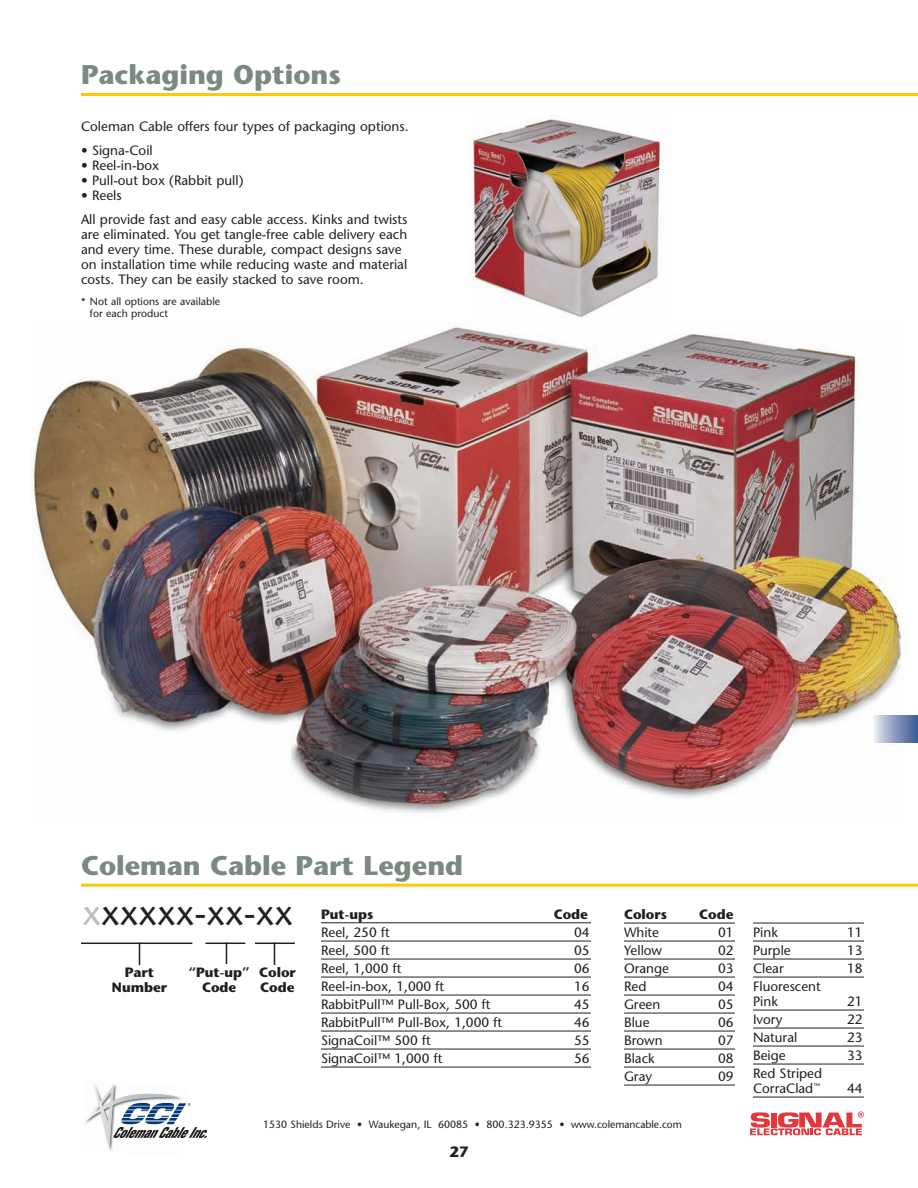
<style>
.page{position:relative;width:918px;height:1188px;background:#fff}
.page>*{position:absolute;margin:0;border:0;box-sizing:border-box;transform-origin:0 0}
.t1{font:36px "Stone Sans";color:#231f20}
.t2{font:700 27px "Stone Sans";color:#7a8a81}
.t3{font:700 15px "Stone Sans";color:#231f20}
.t4{font:13.5px/15px "Stone Sans";color:#231f20}
.t5{font:700 13.5px/15px "Stone Sans";color:#231f20;text-align:center}
.t6{font:10.5px/12px "Stone Sans";color:#231f20}
.s1{color:#bcbdc0}
</style>
<div class="page">
<img style="left:32px;top:326px;width:876px;height:488px">
<svg style="left:750px;top:1112px;width:114px;height:23px"></svg>
<img style="left:94px;top:1084px;width:23px;height:67px">
<svg style="left:85px;top:1090px;width:122px;height:48px"></svg>
<svg style="left:873px;top:716px;width:45px;height:26px"></svg>
<hr style="left:81px;top:93px;width:837px;height:3px;background:#fec70c">
<hr style="left:81px;top:884px;width:837px;height:3px;background:#fec70c">
<hr style="left:81px;top:943px;width:111px;height:1px;background:#231f20">
<hr style="left:206px;top:943px;width:39px;height:1px;background:#231f20">
<hr style="left:255px;top:943px;width:40px;height:1px;background:#231f20">
<svg style="left:139px;top:944px;width:1px;height:21px"></svg>
<svg style="left:226px;top:944px;width:1px;height:20px"></svg>
<svg style="left:274px;top:944px;width:1px;height:21px"></svg>
<hr style="left:624px;top:923px;width:111px;height:1px;background:#231f20">
<hr style="left:624px;top:941px;width:111px;height:1px;background:#231f20">
<hr style="left:624px;top:959px;width:111px;height:1px;background:#231f20">
<hr style="left:624px;top:977px;width:111px;height:1px;background:#231f20">
<hr style="left:624px;top:995px;width:111px;height:1px;background:#231f20">
<hr style="left:624px;top:1013px;width:111px;height:1px;background:#231f20">
<hr style="left:624px;top:1031px;width:111px;height:1px;background:#231f20">
<hr style="left:624px;top:1049px;width:111px;height:1px;background:#231f20">
<hr style="left:624px;top:1067px;width:111px;height:1px;background:#231f20">
<hr style="left:624px;top:1085px;width:111px;height:1px;background:#231f20">
<hr style="left:753px;top:923px;width:111px;height:1px;background:#231f20">
<hr style="left:753px;top:941px;width:111px;height:1px;background:#231f20">
<hr style="left:753px;top:959px;width:111px;height:1px;background:#231f20">
<hr style="left:753px;top:977px;width:111px;height:1px;background:#231f20">
<hr style="left:753px;top:1010px;width:111px;height:1px;background:#231f20">
<hr style="left:753px;top:1028px;width:111px;height:1px;background:#231f20">
<hr style="left:753px;top:1046px;width:111px;height:1px;background:#231f20">
<hr style="left:753px;top:1064px;width:111px;height:1px;background:#231f20">
<hr style="left:753px;top:1097px;width:111px;height:1px;background:#231f20">
<hr style="left:321px;top:922px;width:270px;height:1px;background:#231f20">
<hr style="left:321px;top:941px;width:270px;height:1px;background:#231f20">
<hr style="left:321px;top:959px;width:270px;height:1px;background:#231f20">
<hr style="left:321px;top:977px;width:270px;height:1px;background:#231f20">
<hr style="left:321px;top:995px;width:270px;height:1px;background:#231f20">
<hr style="left:321px;top:1013px;width:270px;height:1px;background:#231f20">
<hr style="left:321px;top:1031px;width:270px;height:1px;background:#231f20">
<hr style="left:321px;top:1049px;width:270px;height:1px;background:#231f20">
<hr style="left:321px;top:1067px;width:270px;height:1px;background:#231f20">
<img style="left:473px;top:119px;width:191px;height:198px">
<h2 class="t2" style="left:81px;top:64px;width:261px">Packaging Options</h2>
<p class="t4" style="left:81px;top:121px;width:329px">Coleman Cable offers four types of packaging options.</p>
<p class="t4" style="left:81px;top:145px;width:73px">• Signa-Coil</p>
<p class="t4" style="left:81px;top:160px;width:80px">• Reel-in-box</p>
<p class="t4" style="left:81px;top:175px;width:164px">• Pull-out box (Rabbit pull)</p>
<p class="t4" style="left:81px;top:185px;width:328px;line-height:24px">• Reels<br>All provide fast and easy cable access. Kinks and twists</p>
<p class="t4" style="left:81px;top:229px;width:328px">are eliminated. You get tangle-free cable delivery each and every time. These durable, compact designs save on installation time while reducing waste and material costs. They can be easily stacked to save room.</p>
<p class="t6" style="left:90px;top:297px;width:132px;text-indent:-9px">* Not all options are available for each product</p>
<h2 class="t2" style="left:81px;top:855px;width:384px">Coleman Cable Part Legend</h2>
<h1 class="t1" style="left:82px;top:899px;width:212px"><span class="s1">x</span>xxxxx-xx-xx</h1>
<p class="t5" style="left:112px;top:966px;width:57px">Part<br>Number</p>
<p class="t5" style="left:189px;top:966px;width:62px">“Put-up”<br>Code</p>
<p class="t5" style="left:259px;top:966px;width:38px;text-align:left">Color<br>Code</p>
<p class="t5" style="left:321px;top:908px;width:54px">Put-ups</p>
<p class="t5" style="left:554px;top:908px;width:36px">Code</p>
<p class="t5" style="left:624px;top:908px;width:44px">Colors</p>
<p class="t5" style="left:699px;top:908px;width:36px">Code</p>
<p class="t4" style="left:321px;top:926px;width:70px">Reel, 250 ft</p>
<p class="t4" style="left:574px;top:926px;width:17px">04</p>
<p class="t4" style="left:321px;top:944px;width:70px">Reel, 500 ft</p>
<p class="t4" style="left:574px;top:944px;width:17px">05</p>
<p class="t4" style="left:321px;top:962px;width:82px">Reel, 1,000 ft</p>
<p class="t4" style="left:574px;top:962px;width:17px">06</p>
<p class="t4" style="left:321px;top:980px;width:125px">Reel-in-box, 1,000 ft</p>
<p class="t4" style="left:574px;top:980px;width:17px">16</p>
<p class="t4" style="left:321px;top:998px;width:171px">RabbitPull™ Pull-Box, 500 ft</p>
<p class="t4" style="left:574px;top:998px;width:17px">45</p>
<p class="t4" style="left:321px;top:1016px;width:183px">RabbitPull™ Pull-Box, 1,000 ft</p>
<p class="t4" style="left:574px;top:1016px;width:17px">46</p>
<p class="t4" style="left:321px;top:1034px;width:111px">SignaCoil™ 500 ft</p>
<p class="t4" style="left:574px;top:1034px;width:17px">55</p>
<p class="t4" style="left:321px;top:1052px;width:123px">SignaCoil™ 1,000 ft</p>
<p class="t4" style="left:574px;top:1052px;width:17px">56</p>
<p class="t4" style="left:624px;top:926px;width:37px">White</p>
<p class="t4" style="left:718px;top:926px;width:17px">01</p>
<p class="t4" style="left:624px;top:944px;width:40px">Yellow</p>
<p class="t4" style="left:718px;top:944px;width:17px">02</p>
<p class="t4" style="left:624px;top:962px;width:46px">Orange</p>
<p class="t4" style="left:718px;top:962px;width:17px">03</p>
<p class="t4" style="left:624px;top:980px;width:24px">Red</p>
<p class="t4" style="left:718px;top:980px;width:17px">04</p>
<p class="t4" style="left:624px;top:998px;width:38px">Green</p>
<p class="t4" style="left:718px;top:998px;width:17px">05</p>
<p class="t4" style="left:624px;top:1016px;width:27px">Blue</p>
<p class="t4" style="left:718px;top:1016px;width:17px">06</p>
<p class="t4" style="left:624px;top:1034px;width:40px">Brown</p>
<p class="t4" style="left:718px;top:1034px;width:17px">07</p>
<p class="t4" style="left:624px;top:1052px;width:32px">Black</p>
<p class="t4" style="left:718px;top:1052px;width:17px">08</p>
<p class="t4" style="left:624px;top:1070px;width:30px">Gray</p>
<p class="t4" style="left:718px;top:1070px;width:17px">09</p>
<p class="t6" style="left:263px;top:1119px;width:420px">1530 Shields Drive • Waukegan, IL 60085 • 800.323.9355 • www.colemancable.com</p>
<p class="t3" style="left:450px;top:1146px;width:20px">27</p>
<p class="t4" style="left:753px;top:926px;width:26px">Pink</p>
<p class="t4" style="left:847px;top:926px;width:17px">11</p>
<p class="t4" style="left:753px;top:944px;width:39px">Purple</p>
<p class="t4" style="left:847px;top:944px;width:17px">13</p>
<p class="t4" style="left:753px;top:962px;width:32px">Clear</p>
<p class="t4" style="left:847px;top:962px;width:17px">18</p>
<p class="t4" style="left:753px;top:980px;width:69px">Fluorescent<br>Pink</p>
<p class="t4" style="left:847px;top:995px;width:17px">21</p>
<p class="t4" style="left:753px;top:1013px;width:31px">Ivory</p>
<p class="t4" style="left:847px;top:1013px;width:17px">22</p>
<p class="t4" style="left:753px;top:1031px;width:46px">Natural</p>
<p class="t4" style="left:847px;top:1031px;width:17px">23</p>
<p class="t4" style="left:753px;top:1049px;width:34px">Beige</p>
<p class="t4" style="left:847px;top:1049px;width:17px">33</p>
<p class="t4" style="left:753px;top:1067px;width:71px">Red Striped<br>CorraClad<sup>™</sup></p>
<p class="t4" style="left:847px;top:1082px;width:17px">44</p>
</div>
